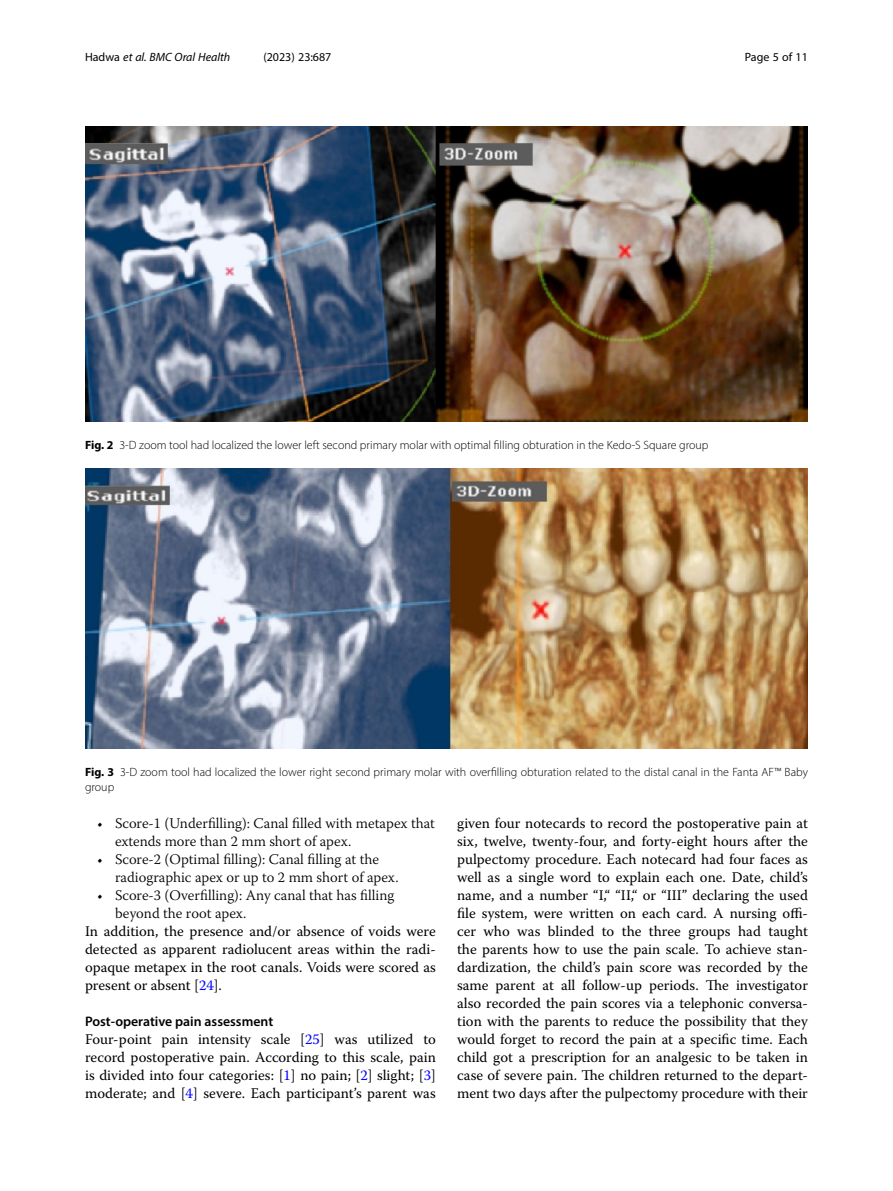
<style>
.page{position:relative;width:893px;height:1191px;background:#fff}
.page>*{position:absolute;margin:0;border:0;box-sizing:border-box;transform-origin:0 0}
.Body_Text{font:14.7px/18px "Warnock Pro";color:#000;text-align:justify}
.t1{font:300 14.7px/18px "Warnock Pro";color:#000}
.Head_2{font:600 13.8px "Myriad Pro";color:#000}
.Figure_Caption{font:300 12px/15px "Myriad Pro";color:#000}
.t2{font:italic 12px "Myriad Pro";color:#000}
.t3{font:12px "Myriad Pro";color:#000}
.s1{font-style:normal}
.s2{font-weight:700}
.s3{color:#00f}
</style>
<div class="page">
<img style="left:85px;top:468px;width:723px;height:280px">
<img style="left:85px;top:126px;width:723px;height:296px">
<p class="t2" style="left:85px;top:50px;width:147px"><span class="s1">Hadwa</span> et al. BMC Oral Health</p>
<p class="t3" style="left:263px;top:50px;width:70px">(2023) 23:687</p>
<p class="t3" style="left:745px;top:50px;width:65px">Page 5 of 11</p>
<p class="Figure_Caption" style="left:85px;top:437px;width:625px"><span class="s2">Fig. 2</span> 3-D zoom tool had localized the lower left second primary molar with optimal filling obturation in the Kedo-S Square group</p>
<p class="Figure_Caption" style="left:85px;top:764px;width:724px"><span class="s2">Fig. 3</span> 3-D zoom tool had localized the lower right second primary molar with overfilling obturation related to the distal canal in the Fanta AF™ Baby group</p>
<p class="t1" style="left:115px;top:814px;width:321px;text-indent:-18px">• Score-1 (Underfilling): Canal filled with metapex that extends more than 2 mm short of apex.</p>
<p class="t1" style="left:115px;top:850px;width:285px;text-indent:-18px">• Score-2 (Optimal filling): Canal filling at the radiographic apex or up to 2 mm short of apex.</p>
<p class="t1" style="left:115px;top:886px;width:281px;text-indent:-18px">• Score-3 (Overfilling): Any canal that has filling beyond the root apex.</p>
<p class="Body_Text" style="left:85px;top:922px;width:352px">In addition, the presence and/or absence of voids were detected as apparent radiolucent areas within the radi&shy;opaque metapex in the root canals. Voids were scored as present or absent [<span class="s3">24</span>].</p>
<p class="Head_2" style="left:85px;top:1013px;width:190px">Post-operative pain assessment</p>
<p class="Body_Text" style="left:85px;top:1030px;width:352px">Four-point pain intensity scale [<span class="s3">25</span>] was utilized to record postoperative pain. According to this scale, pain is divided into four categories: [<span class="s3">1</span>] no pain; [<span class="s3">2</span>] slight; [<span class="s3">3</span>] moderate; and [<span class="s3">4</span>] severe. Each participant’s parent was</p>
<p class="Body_Text" style="left:457px;top:814px;width:352px">given four notecards to record the postoperative pain at six, twelve, twenty-four, and forty-eight hours after the pulpectomy procedure. Each notecard had four faces as well as a single word to explain each one. Date, child’s name, and a number “I,“ “II,“ or “III” declaring the used file system, were written on each card. A nursing offi&shy;cer who was blinded to the three groups had taught the parents how to use the pain scale. To achieve stan&shy;dardization, the child’s pain score was recorded by the same parent at all follow-up periods. The investigator also recorded the pain scores via a telephonic conversa&shy;tion with the parents to reduce the possibility that they would forget to record the pain at a specific time. Each child got a prescription for an analgesic to be taken in case of severe pain. The children returned to the depart&shy;ment two days after the pulpectomy procedure with their</p>
</div>
